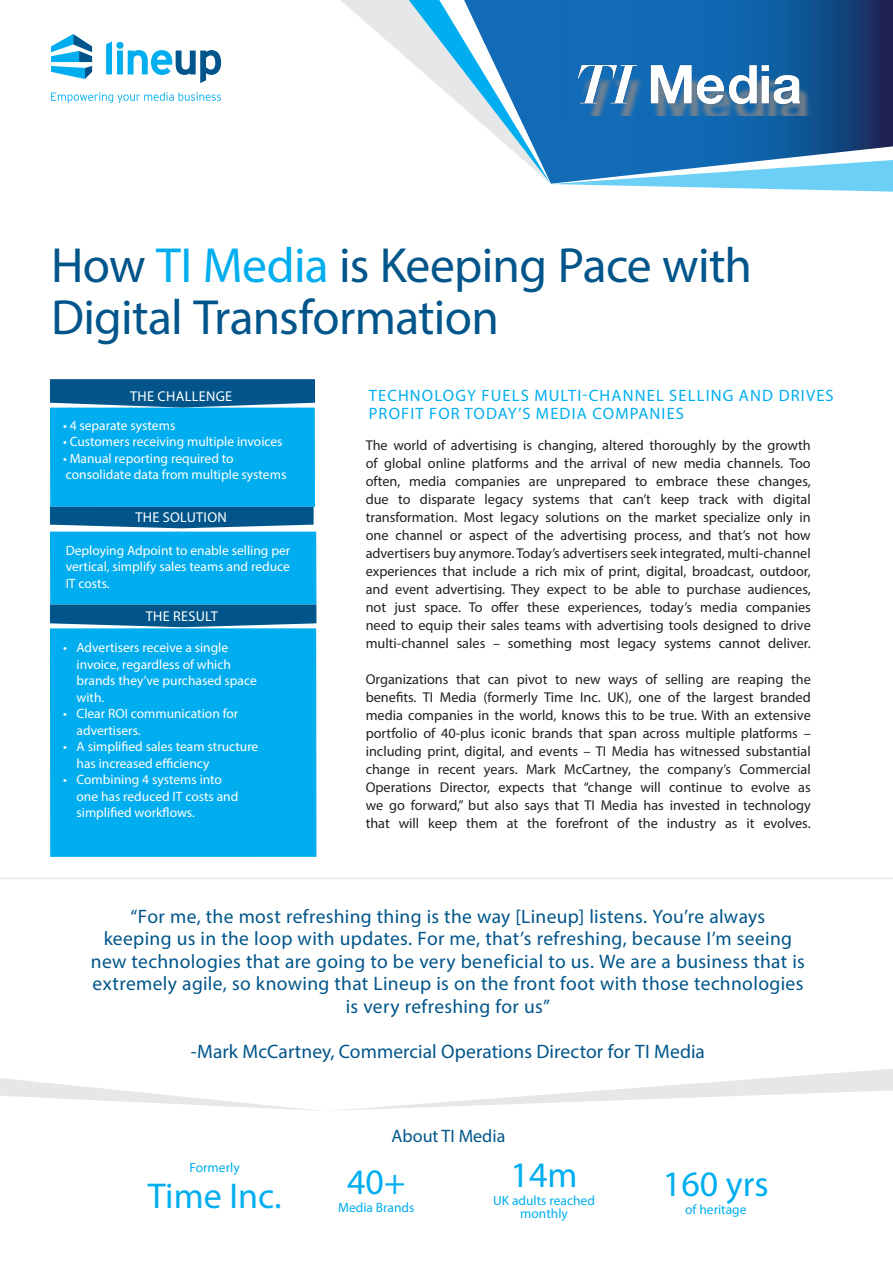
<style>
.page{position:relative;width:893px;height:1263px;background:#fff}
.page>*{position:absolute;margin:0;border:0;box-sizing:border-box;transform-origin:0 0}
.Big_heading{font:49.65px/52.5px "Myriad Pro";letter-spacing:-.015em;color:#01558a}
.t1{font:36px "Myriad Pro";color:#00aeef}
.t2{font:19.5px/22.5px "Myriad Pro";letter-spacing:.015em;color:#01558a;text-align:center}
.t3{font:18px "Myriad Pro";color:#01558a}
.Subs{font:16.5px/18px "Myriad Pro";letter-spacing:.07em;color:#00aeef}
.Body_1{font:14.25px/18px "Myriad Pro";color:#231f20;text-align:justify}
.t4{font:14.25px "Myriad Pro";letter-spacing:.02em;color:#fff}
.t5{font:13.5px/16.5px "Myriad Pro";color:#fff}
.t6{font:13.5px/13.5px "Myriad Pro";color:#00aeef;text-align:center}
.s1{color:#00aeef}
</style>
<div class="page">
<svg style="left:51px;top:34px;width:41px;height:45px"></svg>
<svg style="left:106px;top:41px;width:115px;height:42px"></svg>
<svg style="left:51px;top:92px;width:170px;height:11px"></svg>
<svg style="left:341px;top:0;width:552px;height:192px"></svg>
<svg style="left:0;top:1069px;width:893px;height:42px"></svg>
<div style="left:50px;top:408px;width:265px;height:99px;background:#00aeef"></div>
<div style="left:50px;top:532px;width:266px;height:72px;background:#00aeef"></div>
<div style="left:50px;top:628px;width:266px;height:229px;background:#00aeef"></div>
<svg style="left:50px;top:379px;width:265px;height:29px;background:#186596"></svg>
<svg style="left:50px;top:507px;width:264px;height:21px;background:#136192"></svg>
<svg style="left:50px;top:604px;width:266px;height:23px;background:#166495"></svg>
<div style="left:564px;top:0;width:260px;height:116px;background:#0f518d"></div>
<img style="left:560px;top:0;width:249px;height:116px">
<hr style="left:0;top:878px;width:893px;height:1px;background:#e6e7e9">
<p class="Big_heading" style="left:51px;top:238px;width:703px">How <span class="s1">TI Media</span> is Keeping Pace with<br>Digital Transformation</p>
<p class="t4" style="left:130px;top:387px;width:103px">THE CHALLENGE</p>
<p class="t5" style="left:63px;top:417px;width:114px">• 4 separate systems</p>
<p class="t5" style="left:63px;top:433px;width:221px">• Customers receiving multiple invoices</p>
<p class="t5" style="left:63px;top:450px;width:172px">• Manual reporting required to</p>
<p class="t5" style="left:66px;top:466px;width:222px">consolidate data from multiple systems</p>
<p class="t4" style="left:136px;top:509px;width:93px">THE SOLUTION</p>
<p class="t5" style="left:66px;top:542px;width:226px;text-align:justify">Deploying Adpoint to enable selling per vertical, simplify sales teams and reduce IT costs.</p>
<p class="t4" style="left:146px;top:608px;width:74px">THE RESULT</p>
<p class="t5" style="left:77px;top:639px;width:182px;text-indent:-14px">• Advertisers receive a single invoice, regardless of which brands they’ve purchased space with.</p>
<p class="t5" style="left:77px;top:705px;width:163px;text-indent:-14px">• Clear ROI communication for advertisers.</p>
<p class="t5" style="left:77px;top:738px;width:183px;text-indent:-14px">• A simplified sales team structure has increased efficiency</p>
<p class="t5" style="left:77px;top:771px;width:163px;text-indent:-14px">• Combining 4 systems into one has reduced IT costs and simplified workflows.</p>
<p class="Subs" style="left:369px;top:387px;width:467px">TECHNOLOGY FUELS MULTI-CHANNEL SELLING AND DRIVES<br>PROFIT FOR TODAY’S MEDIA COMPANIES</p>
<p class="Body_1" style="left:366px;top:436px;width:447px">The world of advertising is changing, altered thoroughly by the growth of global online platforms and the arrival of new media channels. Too often, media companies are unprepared to embrace these changes, due to disparate legacy systems that can’t keep track with digital transformation. Most legacy solutions on the market specialize only in one channel or aspect of the advertising process, and that’s not how advertisers buy anymore. Today’s advertisers seek integrated, multi-channel experiences that include a rich mix of print, digital, broadcast, outdoor, and event advertising. They expect to be able to purchase audiences, not just space. To offer these experiences, today’s media companies need to equip their sales teams with advertising tools designed to drive multi-channel sales – something most legacy systems cannot deliver.</p>
<p class="Body_1" style="left:366px;top:670px;width:447px">Organizations that can pivot to new ways of selling are reaping the benefits. TI Media (formerly Time Inc. UK), one of the largest branded media companies in the world, knows this to be true. With an extensive portfolio of 40-plus iconic brands that span across multiple platforms – including print, digital, and events – TI Media has witnessed substantial change in recent years. Mark McCartney, the company’s Commercial Operations Director, expects that “change will continue to evolve as we go forward,” but also says that TI Media has invested in technology that will keep them at the forefront of the industry as it evolves.</p>
<p class="t2" style="left:91px;top:905px;width:715px">“For me, the most refreshing thing is the way [Lineup] listens. You’re always<br>keeping us in the loop with updates. For me, that’s refreshing, because I’m seeing new technologies that are going to be very beneficial to us. We are a business that is extremely agile, so knowing that Lineup is on the front foot with those technologies is very refreshing for us”</p>
<p class="t2" style="left:191px;top:1040px;width:515px">-Mark McCartney, Commercial Operations Director for TI Media</p>
<p class="t6" style="left:190px;top:1161px;width:52px">Formerly</p>
<p class="t1" style="left:148px;top:1173px;width:135px">Time Inc.</p>
<p class="t3" style="left:392px;top:1124px;width:115px">About TI Media</p>
<p class="t1" style="left:347px;top:1159px;width:60px">40+</p>
<p class="t6" style="left:338px;top:1200px;width:78px">Media Brands</p>
<p class="t1" style="left:511px;top:1153px;width:68px">14m</p>
<p class="t6" style="left:493px;top:1193px;width:103px">UK adults reached monthly</p>
<p class="t1" style="left:663px;top:1162px;width:108px">160 yrs</p>
<p class="t6" style="left:685px;top:1202px;width:63px">of heritage</p>
</div>
